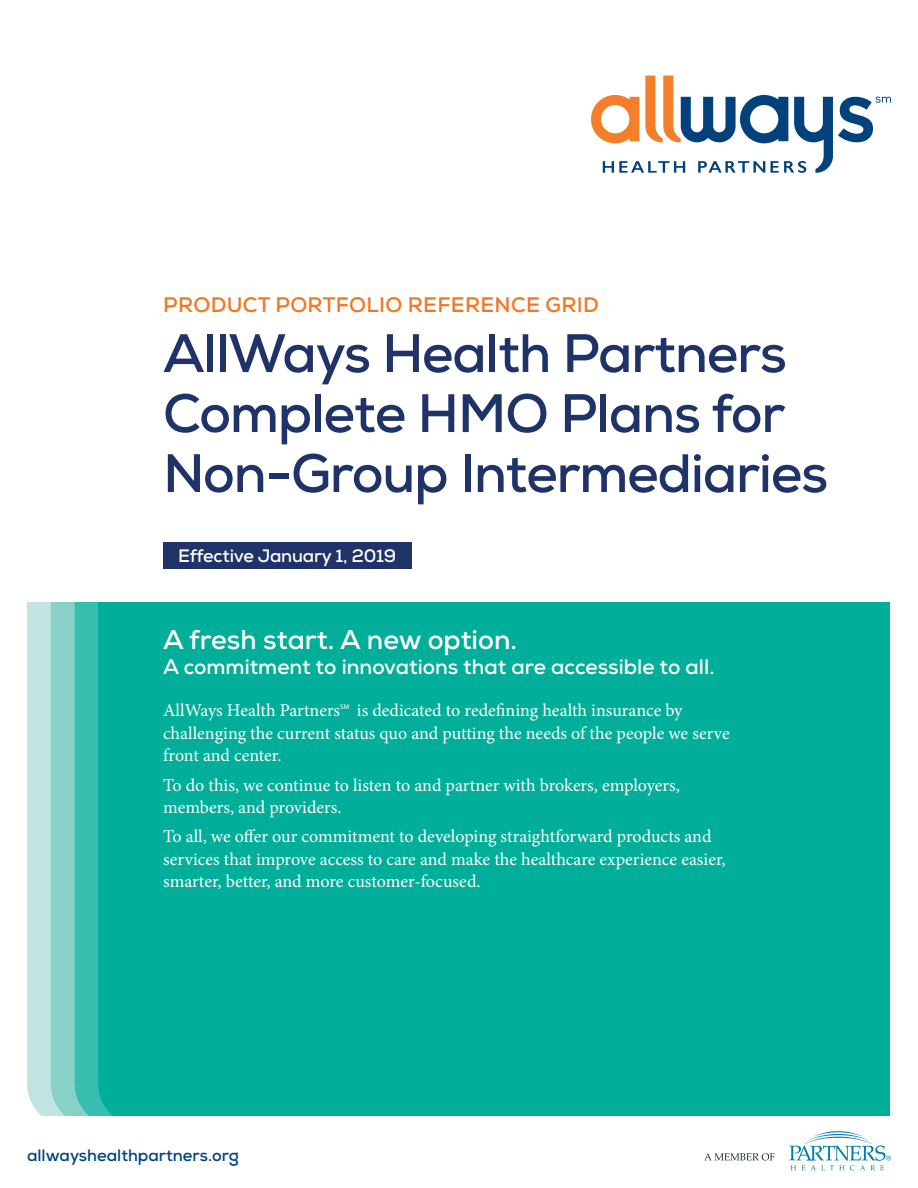
<style>
.page{position:relative;width:918px;height:1188px;background:#fff}
.page>*{position:absolute;margin:0;border:0;box-sizing:border-box;transform-origin:0 0}
.t1{font:700 54px/60px "Nexa";letter-spacing:-.02em;color:#1f3369}
.t2{font:700 27px "Nexa";color:#fff}
.t3{font:700 21px "Nexa";color:#fff}
.t4{font:700 21px "Nexa";letter-spacing:.015em;color:#f47523}
.t5{font:18px/22.5px "Minion Pro";letter-spacing:-.005em;color:#fff}
.t6{font:700 18px "Nexa";letter-spacing:-.01em;color:#fff}
.t7{font:700 16.5px "Nexa";color:#01427c}
.t8{font:7.05px "Myriad Pro";color:#fff}
</style>
<div class="page">
<div style="left:90px;top:602px;width:800px;height:514px;background:#00ae9a"></div>
<svg style="left:27px;top:602px;width:86px;height:514px"></svg>
<svg style="left:789px;top:1131px;width:102px;height:39px"></svg>
<svg style="left:704px;top:1153px;width:71px;height:8px"></svg>
<div style="left:163px;top:542px;width:248px;height:27px;background:#1f3369"></div>
<svg style="left:591px;top:76px;width:300px;height:97px"></svg>
<p class="t4" style="left:163px;top:291px;width:437px">PRODUCT PORTFOLIO REFERENCE GRID</p>
<h1 class="t1" style="left:163px;top:323px;width:667px">AllWays Health Partners<br>Complete HMO Plans for<br>Non-Group Intermediaries</h1>
<p class="t6" style="left:178px;top:545px;width:220px">Effective January 1, 2019</p>
<h2 class="t2" style="left:163px;top:622px;width:356px">A fresh start. A new option.</h2>
<p class="t3" style="left:163px;top:654px;width:553px">A commitment to innovations that are accessible to all.</p>
<p class="t5" style="left:163px;top:699px;width:179px">AllWays Health Partners</p>
<p class="t8" style="left:340px;top:703px;width:11px">SM</p>
<p class="t5" style="left:163px;top:699px;width:568px;text-indent:194px">is dedicated to redefining health insurance by challenging the current status quo and putting the needs of the people we serve front and center.</p>
<p class="t5" style="left:163px;top:774px;width:518px">To do this, we continue to listen to and partner with brokers, employers, members, and providers.</p>
<p class="t5" style="left:163px;top:825px;width:564px">To all, we offer our commitment to developing straightforward products and services that improve access to care and make the healthcare experience easier, smarter, better, and more customer-focused.</p>
<p class="t7" style="left:27px;top:1145px;width:213px">allwayshealthpartners.org</p>
</div>
